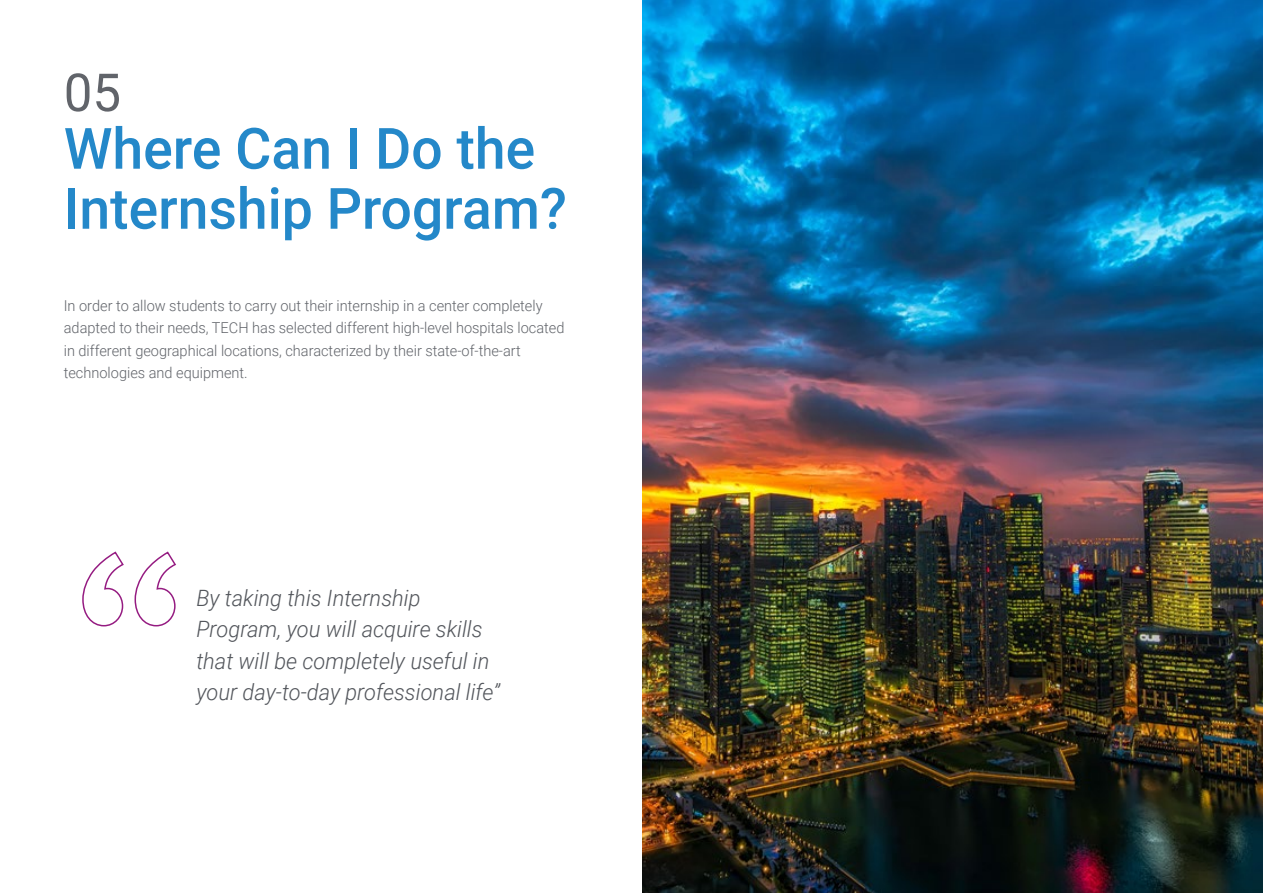
<style>
.page{position:relative;width:1263px;height:893px;background:#fff}
.page>*{position:absolute;margin:0;border:0;box-sizing:border-box;transform-origin:0 0}
.t1{font:500 57px/60px "Roboto";color:#2488c9}
.t2{font:52.5px "Roboto";color:#61646a}
.t3{font:italic 300 22.5px/31.5px "Roboto";color:#52555b}
.t4{font:300 15px/22.5px "Roboto";color:#61646a}
</style>
<div class="page">
<svg style="left:82px;top:551px;width:94px;height:76px"></svg>
<img style="left:642px;top:0;width:621px;height:893px">
<h2 class="t2" style="left:64px;top:56px;width:59px">05</h2>
<h1 class="t1" style="left:64px;top:116px;width:504px">Where Can I Do the<br>Internship Program?</h1>
<p class="t4" style="left:64px;top:293px;width:502px">In order to allow students to carry out their internship in a center completely adapted to their needs, TECH has selected different high-level hospitals located in different geographical locations, characterized by their state-of-the-art technologies and equipment.</p>
<h3 class="t3" style="left:196px;top:581px;width:305px">By taking this Internship<br>Program, you will acquire skills that will be completely useful in your day-to-day professional life”</h3>
</div>
